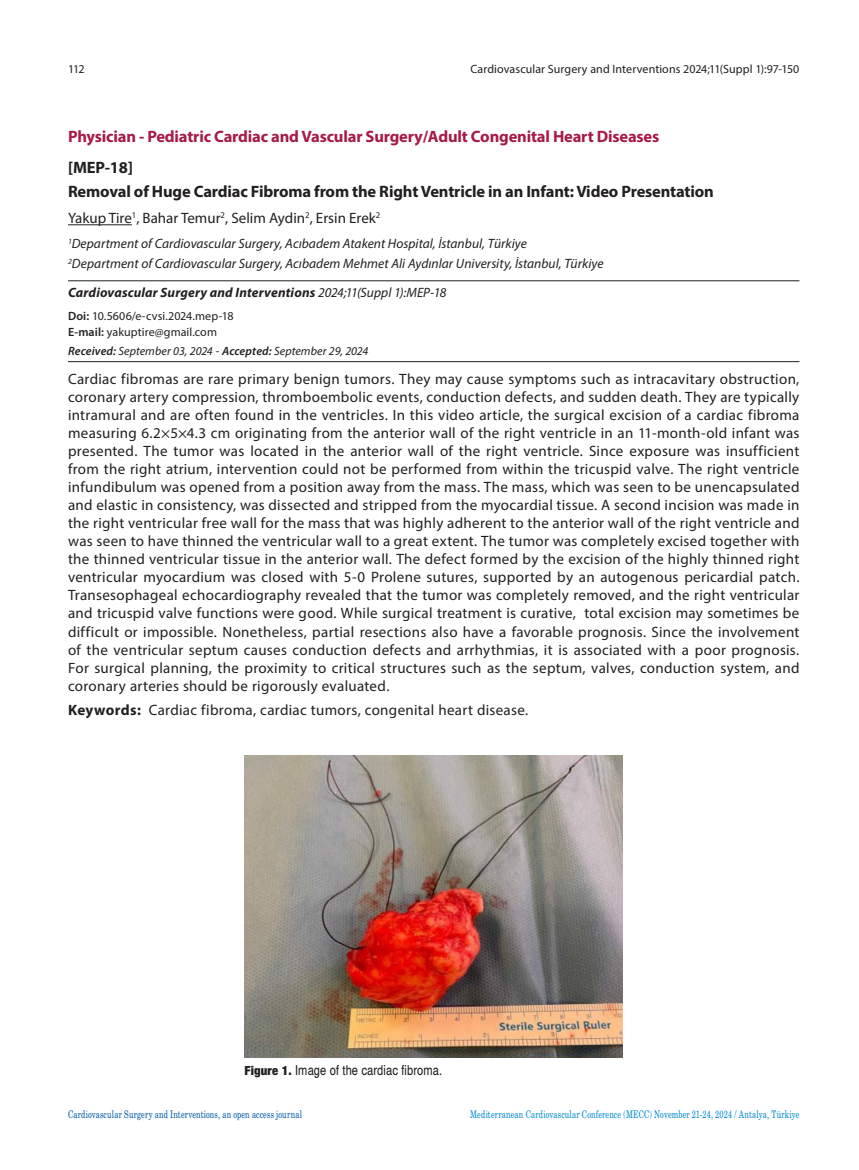
<style>
.page{position:relative;width:859px;height:1170px;background:#fff}
.page>*{position:absolute;margin:0;border:0;box-sizing:border-box;transform-origin:0 0}
._02_Bildiri_Baslik{font:700 16.5px "Myriad Pro";letter-spacing:-.01em;color:#231f20}
._01_Bildiri_Ana_Basl{font:700 16.5px "Myriad Pro";letter-spacing:-.01em;color:#a61b45}
._02_Bildiri_no{font:700 16.5px "Myriad Pro";color:#231f20}
._06_Bildiri_Ana_yazi{font:15px/18px "Myriad Pro";letter-spacing:.02em;color:#231f20;text-align:justify}
._03_Bildiri_Yazar_ad{font:15px "Myriad Pro";color:#231f20}
._04_Bildiri_kurum_ad{font:italic 13.5px "Myriad Pro";letter-spacing:.005em;color:#231f20}
._04_Bildiri_kurum_ad-2{font:italic 700 13.5px "Myriad Pro";letter-spacing:.01em;color:#231f20}
._09__Sekil{font:13.5px "Sans Condansed Tr";letter-spacing:.01em;color:#231f20}
._04_Bildiri_kurum_ad-3{font:12px "Myriad Pro";letter-spacing:.005em;color:#231f20}
._04_Bildiri_kurum_ad-4{font:italic 12px "Myriad Pro";letter-spacing:.005em;color:#231f20}
.t1{font:10.5px "Madison Tr";letter-spacing:.015em;color:#0089cf}
.t2{font:10.5px "Madison Tr";letter-spacing:.015em;color:#015aaa}
.s1{font-weight:400}
.s2{font-weight:600}
.s3{font-style:normal}
.s4{font-weight:700}
.s5{font-family:"Sans Cond Black Tr"}
</style>
<div class="page">
<hr style="left:68px;top:224px;width:64px;height:1px;background:#231f20">
<hr style="left:68px;top:280px;width:731px;height:1px;background:#231f20">
<hr style="left:68px;top:361px;width:731px;height:1px;background:#231f20">
<img style="left:245px;top:755px;width:378px;height:302px">
<p class="_04_Bildiri_kurum_ad-3" style="left:68px;top:61px;width:18px">112</p>
<p class="_04_Bildiri_kurum_ad-3" style="left:470px;top:61px;width:330px">Cardiovascular Surgery and Interventions 2024;11(Suppl 1):97-150</p>
<p class="_01_Bildiri_Ana_Basl" style="left:68px;top:126px;width:593px">Physician - Pediatric Cardiac and Vascular Surgery/Adult Congenital Heart Diseases</p>
<p class="_02_Bildiri_no" style="left:68px;top:156px;width:66px">[MEP-18]</p>
<p class="_02_Bildiri_Baslik" style="left:68px;top:180px;width:647px">Removal of Huge Cardiac Fibroma from the Right Ventricle in an Infant: Video Presentation</p>
<p class="_03_Bildiri_Yazar_ad" style="left:68px;top:209px;width:314px">Yakup Tire<sup>1</sup>, Bahar Temur<sup>2</sup>, Selim Aydin<sup>2</sup>, Ersin Erek<sup>2</sup></p>
<p class="_04_Bildiri_kurum_ad" style="left:68px;top:235px;width:460px"><sup>1</sup>Department of Cardiovascular Surgery, Acıbadem Atakent Hospital, İstanbul, Türkiye</p>
<p class="_04_Bildiri_kurum_ad" style="left:68px;top:255px;width:537px"><sup>2</sup>Department of Cardiovascular Surgery, Acıbadem Mehmet Ali Aydınlar University, İstanbul, Türkiye</p>
<p class="_04_Bildiri_kurum_ad-2" style="left:68px;top:283px;width:380px">Cardiovascular Surgery and Interventions <span class="s1">2024;11(Suppl 1):MEP-18</span></p>
<p class="_04_Bildiri_kurum_ad-3" style="left:68px;top:308px;width:167px"><span class="s2">Doi:</span> 10.5606/e-cvsi.2024.mep-18</p>
<p class="_04_Bildiri_kurum_ad-3" style="left:68px;top:325px;width:150px"><span class="s2">E-mail:</span> yakuptire@gmail.com</p>
<p class="_04_Bildiri_kurum_ad-4" style="left:68px;top:343px;width:302px"><span class="s2">Received:</span> September 03, 2024 <span class="s3">-</span> <span class="s2">Accepted:</span> September 29, 2024</p>
<p class="_06_Bildiri_Ana_yazi" style="left:68px;top:370px;width:733px">Cardiac fibromas are rare primary benign tumors. They may cause symptoms such as intracavitary obstruction, coronary artery compression, thromboembolic events, conduction defects, and sudden death. They are typically intramural and are often found in the ventricles. In this video article, the surgical excision of a cardiac fibroma measuring 6.2×5×4.3 cm originating from the anterior wall of the right ventricle in an 11-month-old infant was presented. The tumor was located in the anterior wall of the right ventricle. Since exposure was insufficient from the right atrium, intervention could not be performed from within the tricuspid valve. The right ventricle infundibulum was opened from a position away from the mass. The mass, which was seen to be unencapsulated and elastic in consistency, was dissected and stripped from the myocardial tissue. A second incision was made in the right ventricular free wall for the mass that was highly adherent to the anterior wall of the right ventricle and was seen to have thinned the ventricular wall to a great extent. The tumor was completely excised together with the thinned ventricular tissue in the anterior wall. The defect formed by the excision of the highly thinned right ventricular myocardium was closed with 5-0 Prolene sutures, supported by an autogenous pericardial patch.<br>Transesophageal echocardiography revealed that the tumor was completely removed, and the right ventricular and tricuspid valve functions were good. While surgical treatment is curative, total excision may sometimes be difficult or impossible. Nonetheless, partial resections also have a favorable prognosis. Since the involvement of the ventricular septum causes conduction defects and arrhythmias, it is associated with a poor prognosis.<br>For surgical planning, the proximity to critical structures such as the septum, valves, conduction system, and coronary arteries should be rigorously evaluated.</p>
<p class="_06_Bildiri_Ana_yazi" style="left:68px;top:700px;width:462px"><span class="s4">Keywords:</span> Cardiac fibroma, cardiac tumors, congenital heart disease.</p>
<p class="_09__Sekil" style="left:245px;top:1061px;width:199px"><span class="s5">Figure 1.</span> Image of the cardiac fibroma.</p>
<p class="t2" style="left:68px;top:1107px;width:235px">Cardiovascular Surgery and Interventions, an open access journal</p>
<p class="t1" style="left:470px;top:1107px;width:331px">Mediterranean Cardiovascular Conference (MECC) November 21-24, 2024 / Antalya, Türkiye</p>
</div>
